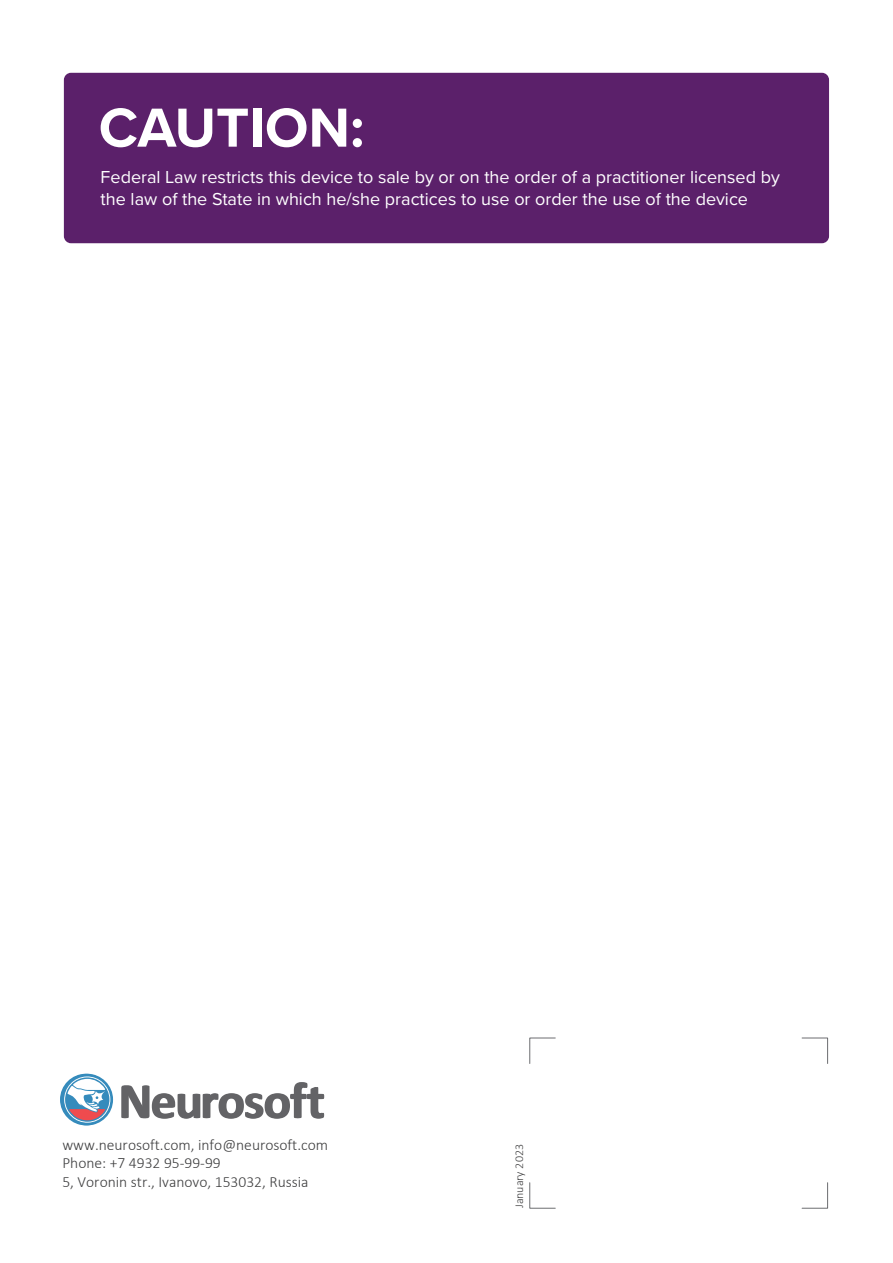
<style>
.page{position:relative;width:893px;height:1263px;background:#fff}
.page>*{position:absolute;margin:0;border:0;box-sizing:border-box;transform-origin:0 0}
.t1{font:700 57px "Proxima Nova";color:#fff}
.t2{font:18px/21.6px "Proxima Nova";color:#fff}
.t3{font:300 15.6px/18.6px "Calibri";color:#3e3e3f}
.t4{font:300 12px "Calibri";color:#3e3e3f}
</style>
<div class="page">
<div style="left:64px;top:73px;width:765px;height:170px;background:#5b206a;border-radius:7px"></div>
<svg style="left:529px;top:1037px;width:27px;height:27px"></svg>
<svg style="left:529px;top:1182px;width:27px;height:27px"></svg>
<svg style="left:801px;top:1182px;width:27px;height:27px"></svg>
<svg style="left:801px;top:1037px;width:27px;height:27px"></svg>
<svg style="left:121px;top:1082px;width:203px;height:36px"></svg>
<div style="left:61px;top:1074px;width:52px;height:51px;background:#358bbc;border-radius:50%"></div>
<svg style="left:62px;top:1076px;width:49px;height:47px"></svg>
<h1 class="t1" style="left:99px;top:85px;width:267px">CAUTION:</h1>
<p class="t2" style="left:101px;top:165px;width:681px">Federal Law restricts this device to sale by or on the order of a practitioner licensed by the law of the State in which he/she practices to use or order the use of the device</p>
<p class="t3" style="left:62px;top:1135px;width:267px">www.neurosoft.com, info@neurosoft.com<br>Phone: +7 4932 95-99-99<br>5, Voronin str., Ivanovo, 153032, Russia</p>
<p class="t4" style="left:512px;top:1208px;width:65px;rotate:-90deg">January 2023</p>
</div>
